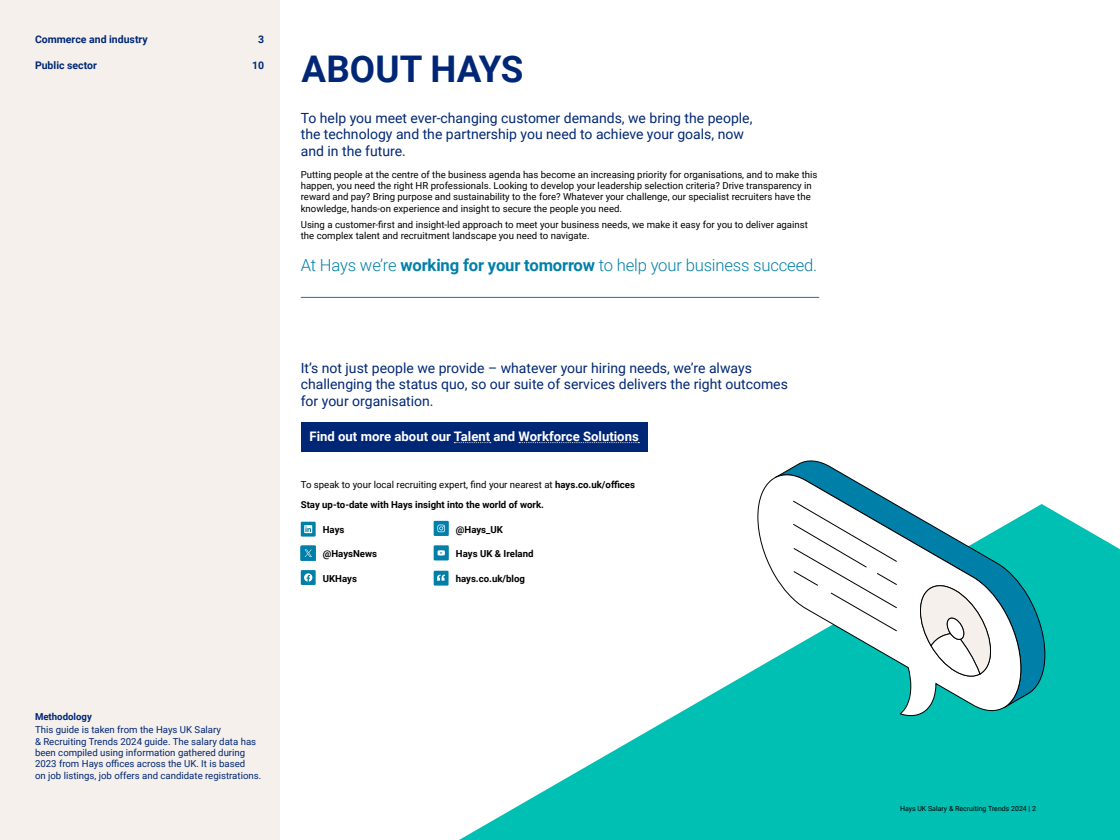
<style>
.page{position:relative;width:1120px;height:840px;background:#fff}
.page>*{position:absolute;margin:0;border:0;box-sizing:border-box;transform-origin:0 0}
.t1{font:700 36.75px "Roboto";letter-spacing:.005em;color:#002776}
.t2{font:300 16.62px "Roboto";letter-spacing:-.01em;color:#007fa9}
.t3{font:14px/16.6px "Roboto";color:#002776}
.t4{font:700 13.12px "Roboto";color:#fff}
.t5{font:700 10.5px "Roboto";color:#002776}
.t6{font:9.62px/11.4px "Roboto";color:#000}
.t7{font:9.62px/11.4px "Roboto";color:#002776}
.t8{font:700 9.62px/20.1px "Roboto";color:#000}
.t9{font:700 9.62px "Roboto";color:#002776}
.t10{font:7px "Roboto";color:#000}
.s1{font-weight:700}
.s2{font-weight:400}
</style>
<div class="page">
<svg style="left:459px;top:506px;width:661px;height:334px;fill:#00bfb3"></svg>
<svg style="left:743px;top:460px;width:303px;height:249px"></svg>
<svg style="left:757px;top:472px;width:265px;height:248px"></svg>
<svg style="left:920px;top:579px;width:71px;height:98px"></svg>
<svg style="left:792px;top:500px;width:106px;height:132px"></svg>
<svg style="left:301px;top:522px;width:15px;height:15px"></svg>
<svg style="left:304px;top:525px;width:8px;height:8px"></svg>
<div style="left:301px;top:546px;width:15px;height:14px;background:#007fa9"></div>
<div style="left:301px;top:546px;width:15px;height:14px;border:1px solid #007fa9"></div>
<svg style="left:305px;top:550px;width:7px;height:7px"></svg>
<div style="left:301px;top:570px;width:15px;height:15px;background:#007fa9"></div>
<svg style="left:304px;top:573px;width:8px;height:9px"></svg>
<div style="left:434px;top:521px;width:15px;height:15px;background:#007faa"></div>
<svg style="left:437px;top:525px;width:8px;height:7px"></svg>
<div style="left:434px;top:545px;width:15px;height:15px;background:#007fa9"></div>
<svg style="left:438px;top:550px;width:7px;height:6px"></svg>
<div style="left:434px;top:571px;width:15px;height:15px;background:#007fa9"></div>
<svg style="left:437px;top:575px;width:8px;height:6px"></svg>
<div style="left:301px;top:422px;width:347px;height:29px;background:#002776"></div>
<svg style="left:454px;top:442px;width:37px;height:1px"></svg>
<svg style="left:519px;top:442px;width:120px;height:1px"></svg>
<div style="left:0;top:0;width:280px;height:840px;background:#f5f0eb"></div>
<hr style="left:301px;top:297px;width:518px;height:1px;background:#007fa9">
<p class="t5" style="left:35px;top:32px;width:114px">Commerce and industry</p>
<p class="t5" style="left:258px;top:32px;width:8px">3</p>
<p class="t5" style="left:35px;top:58px;width:63px">Public sector</p>
<p class="t5" style="left:252px;top:58px;width:14px">10</p>
<h1 class="t1" style="left:301px;top:43px;width:224px">ABOUT HAYS</h1>
<h3 class="t3" style="left:301px;top:109px;width:453px">To help you meet ever-changing customer demands, we bring the people, the technology and the partnership you need to achieve your goals, now and in the future.</h3>
<p class="t6" style="left:301px;top:168px;width:518px">Putting people at the centre of the business agenda has become an increasing priority for organisations, and to make this happen, you need the right HR professionals. Looking to develop your leadership selection criteria? Drive transparency in reward and pay? Bring purpose and sustainability to the fore? Whatever your challenge, our specialist recruiters have the knowledge, hands-on experience and insight to secure the people you need.</p>
<p class="t6" style="left:301px;top:218px;width:509px">Using a customer-first and insight-led approach to meet your business needs, we make it easy for you to deliver against the complex talent and recruitment landscape you need to navigate.</p>
<h2 class="t2" style="left:301px;top:253px;width:518px">At Hays we’re <span class="s1">working for your tomorrow</span> to help your business succeed.</h2>
<h3 class="t3" style="left:301px;top:359px;width:489px">It’s not just people we provide – whatever your hiring needs, we’re always challenging the status quo, so our suite of services delivers the right outcomes for your organisation.</h3>
<h3 class="t4" style="left:310px;top:427px;width:331px">Find out more about our Talent and Workforce Solutions</h3>
<p class="t8" style="left:301px;top:474px;width:336px"><span class="s2">To speak to your local recruiting expert, find your nearest at</span> hays.co.uk/offices<br>Stay up-to-date with Hays insight into the world of work.</p>
<p class="t8" style="left:323px;top:519px;width:23px">Hays</p>
<p class="t8" style="left:323px;top:544px;width:56px">@HaysNews</p>
<p class="t8" style="left:323px;top:568px;width:36px">UKHays</p>
<p class="t8" style="left:456px;top:519px;width:49px">@Hays_UK</p>
<p class="t8" style="left:456px;top:544px;width:79px">Hays UK &amp; Ireland</p>
<p class="t8" style="left:456px;top:568px;width:71px">hays.co.uk/blog</p>
<p class="t9" style="left:35px;top:710px;width:58px">Methodology</p>
<p class="t7" style="left:35px;top:724px;width:228px">This guide is taken from the Hays UK Salary<br>&amp; Recruiting Trends 2024 guide. The salary data has been compiled using information gathered during 2023 from Hays offices across the UK. It is based<br>on job listings, job offers and candidate registrations.</p>
<p class="t10" style="left:900px;top:803px;width:138px">Hays UK Salary &amp; Recruiting Trends 2024 | 2</p>
</div>
